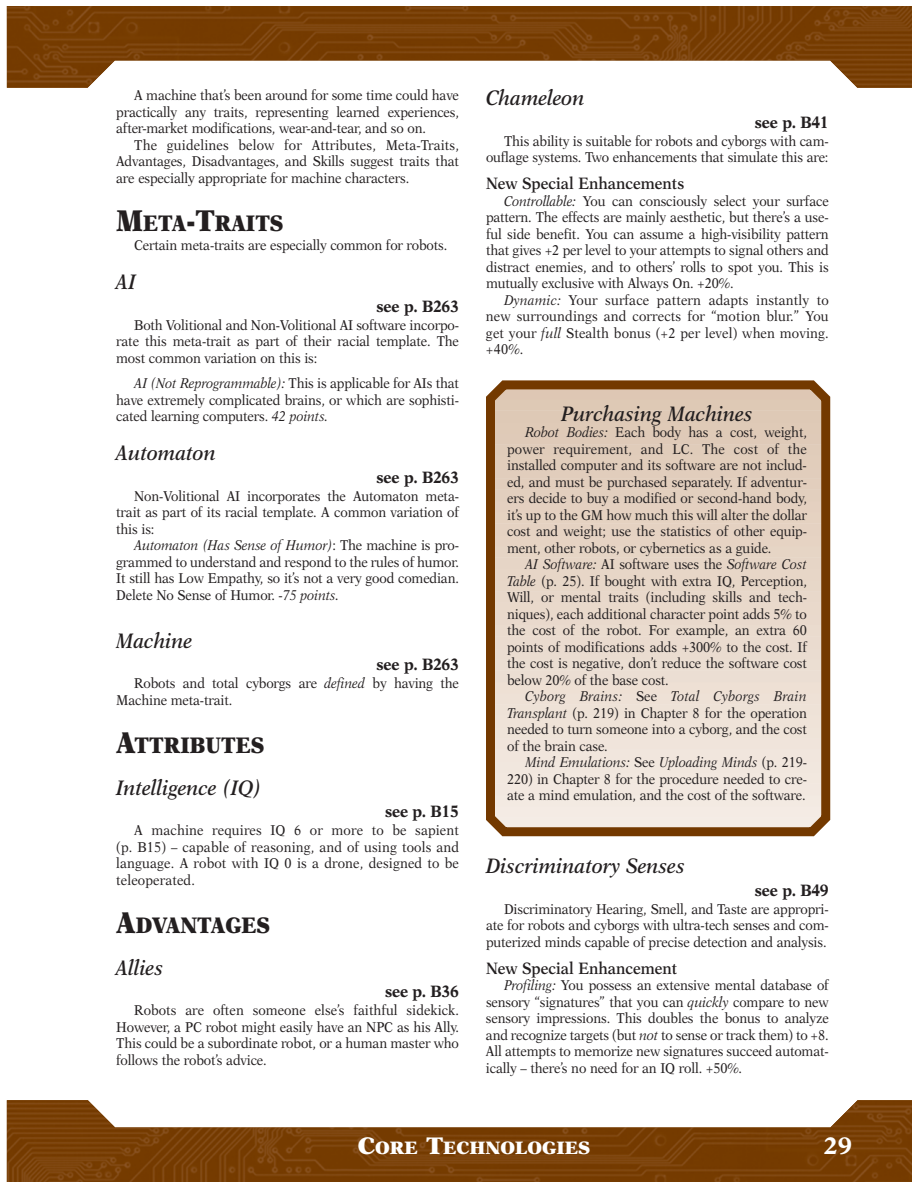
<style>
.page{position:relative;width:918px;height:1188px;background:#fff}
.page>*{position:absolute;margin:0;border:0;box-sizing:border-box;transform-origin:0 0}
.t1{font:700 24px "New Aster";color:#fff}
.t2{font:900 22.5px "New Aster";color:#231f20;scale:.9 1}
.t3{font:italic 600 21px "New Aster";color:#231f20;scale:.9 1}
.t4{font:900 18px "New Aster";color:#fff}
.t5{font:700 16.5px "New Aster";letter-spacing:-.02em;color:#231f20;scale:.9 1}
.t6{font:600 16.5px "New Aster";color:#231f20;scale:.9 1}
.t7{font:14.25px/16.5px "New Aster";letter-spacing:-.01em;color:#231f20;text-align:justify;scale:.9 1}
.s1{font-size:30px}
.s2{font-style:italic}
.s3{font-size:24px}
</style>
<div class="page">
<img style="left:7px;top:1100px;width:904px;height:81px">
<img style="left:7px;top:7px;width:904px;height:81px">
<svg style="left:486px;top:380px;width:344px;height:456px;background:#decbba"></svg>
<p class="t7" style="left:116px;top:88px;width:382px;text-indent:18px">A machine that’s been around for some time could have practically any traits, representing learned experiences, after-market modifications, wear-and-tear, and so on.</p>
<p class="t7" style="left:116px;top:138px;width:382px;text-indent:18px">The guidelines below for Attributes, Meta-Traits, Advantages, Disadvantages, and Skills suggest traits that are especially appropriate for machine characters.</p>
<h2 class="t2" style="left:116px;top:213px;width:187px"><span class="s1">M</span>ETA<span class="s1">-T</span>RAITS</h2>
<p class="t7" style="left:134px;top:238px;width:349px">Certain meta-traits are especially common for robots.</p>
<h3 class="t3" style="left:116px;top:273px;width:24px">AI</h3>
<p class="t5" style="left:377px;top:299px;width:93px">see p. B263</p>
<p class="t7" style="left:116px;top:318px;width:382px;text-indent:18px">Both Volitional and Non-Volitional AI software incorpo&shy;rate this meta-trait as part of their racial template. The most common variation on this is:</p>
<p class="t7" style="left:116px;top:376px;width:382px;text-indent:18px"><span class="s2">AI (Not Reprogrammable):</span> This is applicable for AIs that have extremely complicated brains, or which are sophisti&shy;cated learning computers. <span class="s2">42 points.</span></p>
<h3 class="t3" style="left:116px;top:444px;width:112px">Automaton</h3>
<p class="t5" style="left:377px;top:470px;width:93px">see p. B263</p>
<p class="t7" style="left:116px;top:489px;width:382px;text-indent:18px">Non-Volitional AI incorporates the Automaton meta&shy;trait as part of its racial template. A common variation of this is:</p>
<p class="t7" style="left:116px;top:538px;width:382px;text-indent:18px"><span class="s2">Automaton (Has Sense of Humor)</span>: The machine is pro&shy;grammed to understand and respond to the rules of humor.<br>It still has Low Empathy, so it’s not a very good comedian.<br>Delete No Sense of Humor. -<span class="s2">75 points.</span></p>
<h3 class="t3" style="left:116px;top:632px;width:86px">Machine</h3>
<p class="t5" style="left:377px;top:658px;width:93px">see p. B263</p>
<p class="t7" style="left:116px;top:676px;width:382px;text-indent:18px">Robots and total cyborgs are <span class="s2">defined</span> by having the<br>Machine meta-trait.</p>
<h2 class="t2" style="left:116px;top:735px;width:166px"><span class="s1">A</span>TTRIBUTES</h2>
<h3 class="t3" style="left:116px;top:779px;width:162px">Intelligence (IQ)</h3>
<p class="t5" style="left:385px;top:805px;width:84px">see p. B15</p>
<p class="t7" style="left:116px;top:823px;width:382px;text-indent:18px">A machine requires IQ 6 or more to be sapient (p. B15) – capable of reasoning, and of using tools and language. A robot with IQ 0 is a drone, designed to be teleoperated.</p>
<h2 class="t2" style="left:116px;top:915px;width:172px"><span class="s1">A</span>DVANTAGES</h2>
<h3 class="t3" style="left:116px;top:959px;width:54px">Allies</h3>
<p class="t5" style="left:385px;top:985px;width:84px">see p. B36</p>
<p class="t7" style="left:116px;top:1003px;width:382px;text-indent:18px">Robots are often someone else’s faithful sidekick.<br>However, a PC robot might easily have an NPC as his Ally.<br>This could be a subordinate robot, or a human master who follows the robot’s advice.</p>
<h3 class="t3" style="left:486px;top:89px;width:111px">Chameleon</h3>
<p class="t5" style="left:755px;top:115px;width:84px">see p. B41</p>
<p class="t7" style="left:486px;top:134px;width:382px;text-align:right">This ability is suitable for robots and cyborgs with cam&shy;ouflage systems. Two enhancements that simulate this are:</p>
<p class="t6" style="left:486px;top:177px;width:222px">New Special Enhancements</p>
<p class="t7" style="left:486px;top:194px;width:382px;text-indent:18px"><span class="s2">Controllable:</span> You can consciously select your surface pattern. The effects are mainly aesthetic, but there’s a use&shy;ful side benefit. You can assume a high-visibility pattern that gives +2 per level to your attempts to signal others and distract enemies, and to others’ rolls to spot you. This is mutually exclusive with Always On. +20%.</p>
<p class="t7" style="left:486px;top:293px;width:382px;text-indent:18px"><span class="s2">Dynamic:</span> Your surface pattern adapts instantly to new surroundings and corrects for “motion blur.” You get your <span class="s2">full</span> Stealth bonus (+2 per level) when moving. +40%.</p>
<h3 class="t3" style="left:561px;top:405px;width:215px">Purchasing Machines</h3>
<p class="t7" style="left:507px;top:425px;width:335px;text-indent:18px"><span class="s2">Robot Bodies:</span> Each body has a cost, weight, power requirement, and LC. The cost of the installed computer and its software are not includ&shy;ed, and must be purchased separately. If adventur&shy;ers decide to buy a modified or second-hand body, it’s up to the GM how much this will alter the dollar cost and weight; use the statistics of other equip&shy;ment, other robots, or cybernetics as a guide.</p>
<p class="t7" style="left:507px;top:557px;width:335px;text-indent:18px"><span class="s2">AI Software:</span> AI software uses the <span class="s2">Software Cost Table</span> (p. 25). If bought with extra IQ, Perception, Will, or mental traits (including skills and tech&shy;niques), each additional character point adds 5% to the cost of the robot. For example, an extra 60 points of modifications adds +300% to the cost. If the cost is negative, don’t reduce the software cost below 20% of the base cost.</p>
<p class="t7" style="left:507px;top:689px;width:335px;text-indent:18px"><span class="s2">Cyborg Brains:</span> See <span class="s2">Total Cyborgs Brain Transplant</span> (p. 219) in Chapter 8 for the operation needed to turn someone into a cyborg, and the cost of the brain case.</p>
<p class="t7" style="left:507px;top:755px;width:335px;text-indent:18px"><span class="s2">Mind Emulations:</span> See <span class="s2">Uploading Minds</span> (p. 219- 220) in Chapter 8 for the procedure needed to cre&shy;ate a mind emulation, and the cost of the software.</p>
<h3 class="t3" style="left:486px;top:857px;width:223px">Discriminatory Senses</h3>
<p class="t5" style="left:755px;top:883px;width:84px">see p. B49</p>
<p class="t7" style="left:486px;top:902px;width:382px;text-indent:18px">Discriminatory Hearing, Smell, and Taste are appropri&shy;ate for robots and cyborgs with ultra-tech senses and com&shy;puterized minds capable of precise detection and analysis.</p>
<p class="t6" style="left:486px;top:961px;width:214px">New Special Enhancement</p>
<p class="t7" style="left:486px;top:978px;width:382px;text-indent:18px"><span class="s2">Profiling:</span> You possess an extensive mental database of sensory “signatures” that you can <span class="s2">quickly</span> compare to new sensory impressions. This doubles the bonus to analyze and recognize targets (but <span class="s2">not</span> to sense or track them) to +8.<br>All attempts to memorize new signatures succeed automat&shy;ically – there’s no need for an IQ roll. +50%.</p>
<p class="t4" style="left:358px;top:1140px;width:234px"><span class="s3">C</span>ORE <span class="s3">T</span>ECHNOLOGIES</p>
<h1 class="t1" style="left:824px;top:1136px;width:30px">29</h1>
</div>
